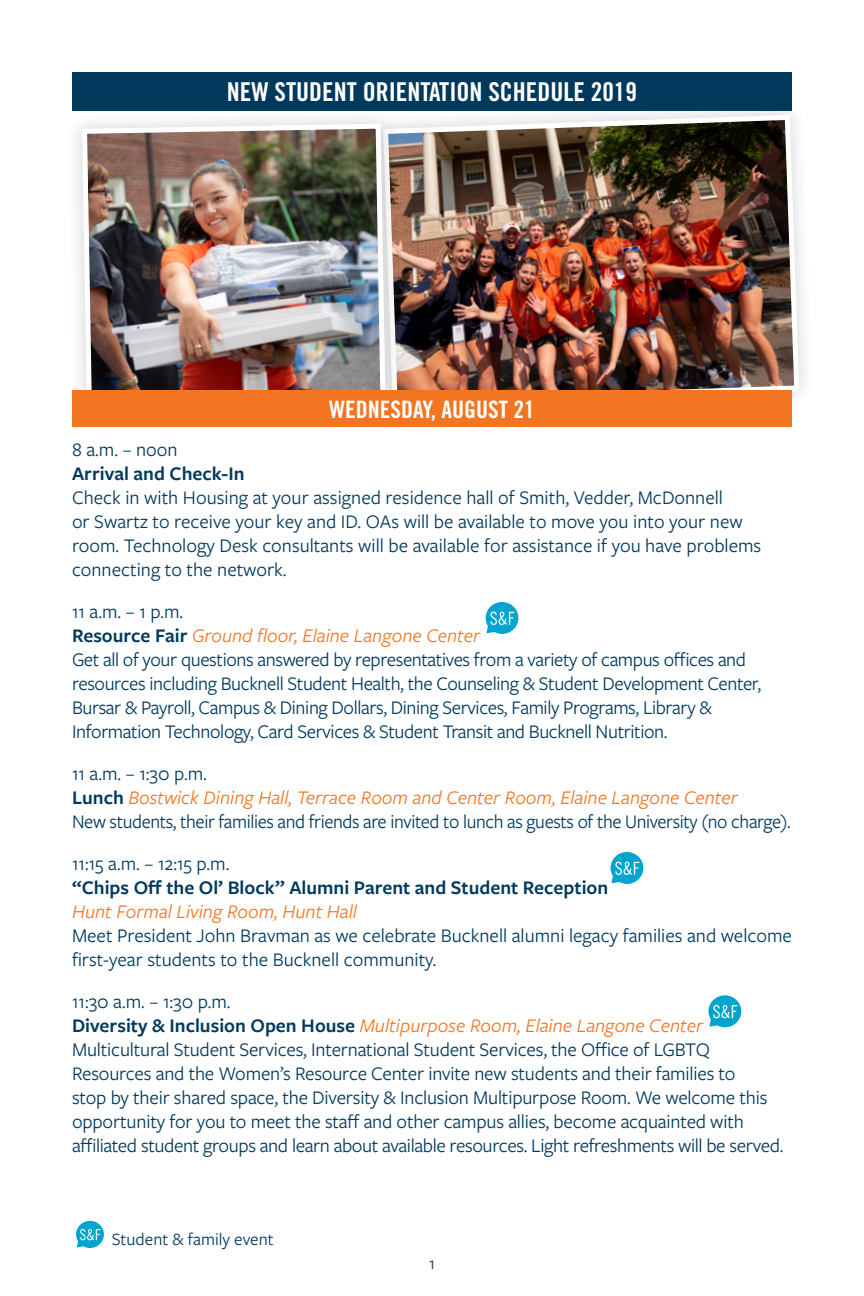
<style>
.page{position:relative;width:864px;height:1296px;background:#fff}
.page>*{position:absolute;margin:0;border:0;box-sizing:border-box;transform-origin:0 0}
.t1{font:26px "Trade Gothic LT Pro Bd Cn 20";color:#fff}
.t2{font:24px "Trade Gothic LT Pro Bd Cn 20";color:#fff}
.t3{font:20px/24px "Freight Sans Pro";letter-spacing:-.01em;color:#00395c}
.t4{font:italic 20px "Freight Sans Pro";color:#f47521}
.t5{font:600 20px/24px "Freight Sans Pro";color:#00395c}
.t6{font:18px "Freight Sans Pro";color:#00395c}
.s1{font-weight:600;font-style:normal;color:#00395c}
.s2{font-weight:400;font-style:italic;color:#f47521}
</style>
<div class="page">
<img style="left:402px;top:112px;width:400px;height:283px">
<div style="left:65px;top:107px;width:337px;height:315px;background:#231f20;opacity:.2"></div>
<img style="left:80px;top:121px;width:308px;height:269px">
<div style="left:72px;top:72px;width:720px;height:39px;background:#00395c"></div>
<div style="left:72px;top:390px;width:720px;height:37px;background:#f47521"></div>
<svg style="left:76px;top:1221px;width:28px;height:27px"></svg>
<svg style="left:486px;top:602px;width:32px;height:32px"></svg>
<svg style="left:611px;top:852px;width:32px;height:32px"></svg>
<svg style="left:708px;top:995px;width:33px;height:32px"></svg>
<p class="t1" style="left:227px;top:76px;width:412px">NEW STUDENT ORIENTATION SCHEDULE 2019</p>
<p class="t2" style="left:329px;top:395px;width:207px">WEDNESDAY, AUGUST 21</p>
<p class="t3" style="left:72px;top:437px;width:107px">8 a.m. – noon</p>
<p class="t5" style="left:72px;top:461px;width:174px">Arrival and Check-In</p>
<p class="t3" style="left:72px;top:485px;width:691px">Check in with Housing at your assigned residence hall of Smith, Vedder, McDonnell<br>or Swartz to receive your key and ID. OAs will be available to move you into your new room. Technology Desk consultants will be available for assistance if you have problems connecting to the network.</p>
<p class="t3" style="left:72px;top:599px;width:113px">11 a.m. – 1 p.m.</p>
<p class="t4" style="left:72px;top:622px;width:410px"><span class="s1">Resource Fair</span> Ground floor, Elaine Langone Center</p>
<p class="t3" style="left:72px;top:647px;width:691px">Get all of your questions answered by representatives from a variety of campus offices and resources including Bucknell Student Health, the Counseling &amp; Student Development Center, Bursar &amp; Payroll, Campus &amp; Dining Dollars, Dining Services, Family Programs, Library &amp; Information Technology, Card Services &amp; Student Transit and Bucknell Nutrition.</p>
<p class="t3" style="left:72px;top:761px;width:137px">11 a.m. – 1:30 p.m.</p>
<p class="t4" style="left:72px;top:784px;width:667px"><span class="s1">Lunch</span> Bostwick Dining Hall, Terrace Room and Center Room, Elaine Langone Center</p>
<p class="t3" style="left:72px;top:809px;width:720px">New students, their families and friends are invited to lunch as guests of the University (no charge).</p>
<p class="t3" style="left:72px;top:851px;width:159px">11:15 a.m. – 12:15 p.m.</p>
<p class="t5" style="left:72px;top:875px;width:538px">“Chips Off the Ol’ Block” Alumni Parent and Student Reception<br><span class="s2">Hunt Formal Living Room, Hunt Hall</span></p>
<p class="t3" style="left:72px;top:923px;width:721px">Meet President John Bravman as we celebrate Bucknell alumni legacy families and welcome first-year students to the Bucknell community.</p>
<p class="t3" style="left:72px;top:989px;width:160px">11:30 a.m. – 1:30 p.m.</p>
<p class="t4" style="left:72px;top:1012px;width:633px"><span class="s1">Diversity &amp; Inclusion Open House</span> Multipurpose Room, Elaine Langone Center</p>
<p class="t3" style="left:72px;top:1037px;width:713px">Multicultural Student Services, International Student Services, the Office of LGBTQ Resources and the Women’s Resource Center invite new students and their families to<br>stop by their shared space, the Diversity &amp; Inclusion Multipurpose Room. We welcome this opportunity for you to meet the staff and other campus allies, become acquainted with affiliated student groups and learn about available resources. Light refreshments will be served.</p>
<p class="t6" style="left:112px;top:1227px;width:163px">Student &amp; family event</p>
<p class="t6" style="left:429px;top:1252px;width:7px">1</p>
</div>
